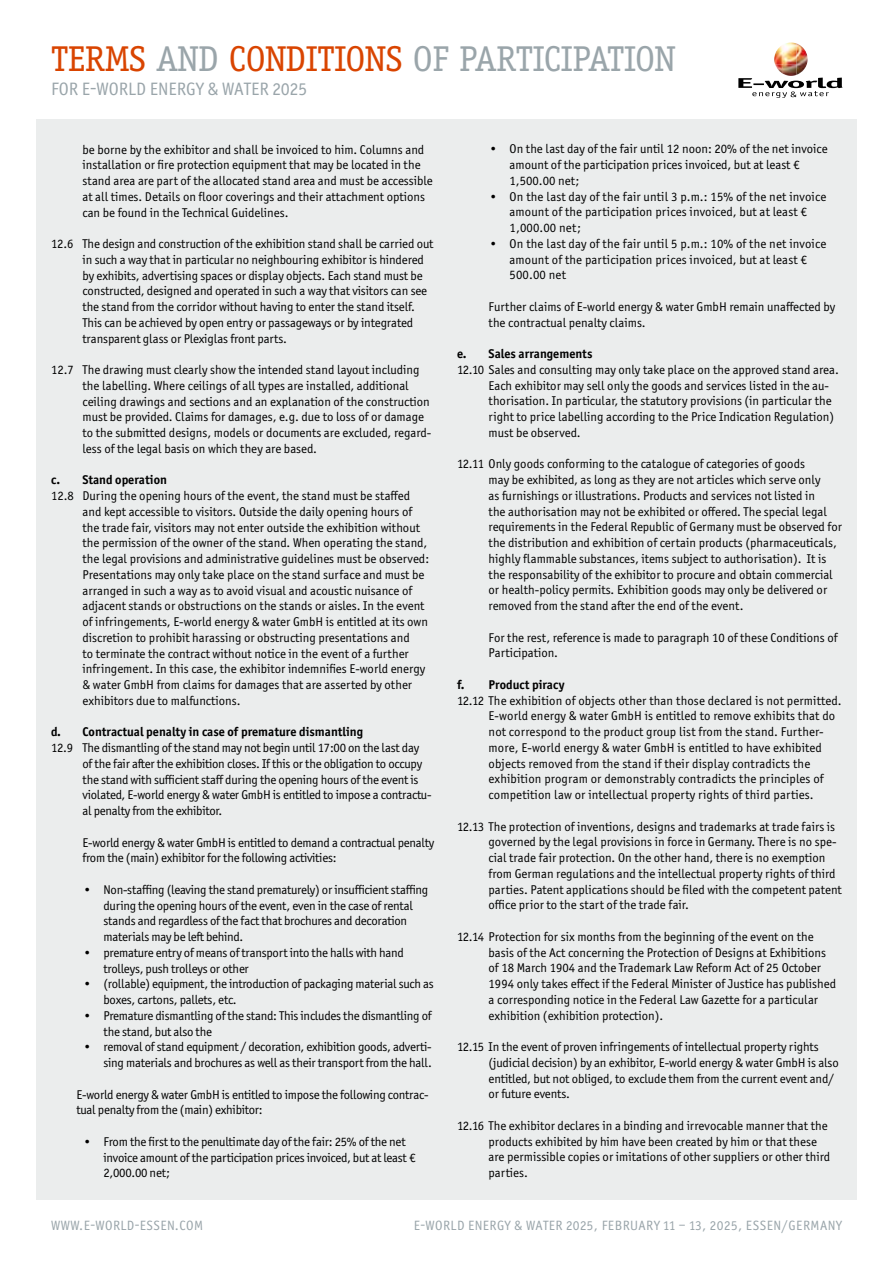
<style>
.page{position:relative;width:893px;height:1263px;background:#fff}
.page>*{position:absolute;margin:0;border:0;box-sizing:border-box;transform-origin:0 0}
.t1{font:36px "Officina Serif Std";letter-spacing:-.01em;color:#9aa5aa}
.t2{font:18px "Officina Sans ITC Pro";color:#9aa5aa}
.t3{font:13.5px "Officina Sans ITC Pro";letter-spacing:.03em;color:#9aa5aa}
.t4{font:12.75px/15.8px "Officina Sans ITC Pro";color:#000}
.t5{font:12.75px/15.8px "Officina Sans ITC Pro";letter-spacing:-.02em;color:#000}
.t6{font:700 12.75px "Officina Sans ITC Pro";color:#000}
.s1{color:#d94400}
</style>
<div class="page">
<div style="left:36px;top:119px;width:821px;height:1080px;background:#ebeded"></div>
<img style="left:774px;top:43px;width:22px;height:22px">
<svg style="left:738px;top:65px;width:104px;height:33px"></svg>
<h1 class="t1" style="left:51px;top:37px;width:626px"><span class="s1">TERMS</span> AND <span class="s1">CONDITIONS</span> OF PARTICIPATION</h1>
<h2 class="t2" style="left:51px;top:78px;width:258px">FOR E-WORLD ENERGY &amp; WATER 2025</h2>
<p class="t4" style="left:83px;top:141px;width:352px">be borne by the exhibitor and shall be invoiced to him. Columns and installation or fire protection equipment that may be located in the stand area are part of the allocated stand area and must be accessible at all times. Details on floor coverings and their attachment options can be found in the Technical Guidelines.</p>
<p class="t4" style="left:83px;top:236px;width:352px;text-indent:-32px">12.6 The design and construction of the exhibition stand shall be carried out in such a way that in particular no neighbouring exhibitor is hindered by exhibits, advertising spaces or display objects. Each stand must be constructed, designed and operated in such a way that visitors can see the stand from the corridor without having to enter the stand itself.<br>This can be achieved by open entry or passageways or by integrated transparent glass or Plexiglas front parts.</p>
<p class="t4" style="left:83px;top:362px;width:350px;text-indent:-32px">12.7 The drawing must clearly show the intended stand layout including the labelling. Where ceilings of all types are installed, additional ceiling drawings and sections and an explanation of the construction must be provided. Claims for damages, e.g. due to loss of or damage to the submitted designs, models or documents are excluded, regard&shy;less of the legal basis on which they are based.</p>
<p class="t6" style="left:51px;top:472px;width:117px">c. Stand operation</p>
<p class="t4" style="left:83px;top:488px;width:348px;text-indent:-32px">12.8 During the opening hours of the event, the stand must be staffed and kept accessible to visitors. Outside the daily opening hours of the trade fair, visitors may not enter outside the exhibition without the permission of the owner of the stand. When operating the stand, the legal provisions and administrative guidelines must be observed:<br>Presentations may only take place on the stand surface and must be arranged in such a way as to avoid visual and acoustic nuisance of adjacent stands or obstructions on the stands or aisles. In the event of infringements, E-world energy &amp; water GmbH is entitled at its own discretion to prohibit harassing or obstructing presentations and<br>to terminate the contract without notice in the event of a further infringement. In this case, the exhibitor indemnifies E-world energy &amp; water GmbH from claims for damages that are asserted by other exhibitors due to malfunctions.</p>
<p class="t6" style="left:51px;top:724px;width:314px">d. Contractual penalty in case of premature dismantling</p>
<p class="t5" style="left:83px;top:740px;width:351px;text-indent:-32px">12.9 The dismantling of the stand may not begin until 17:00 on the last day of the fair after the exhibition closes. If this or the obligation to occupy the stand with sufficient staff during the opening hours of the event is violated, E-world energy &amp; water GmbH is entitled to impose a contractu&shy;al penalty from the exhibitor.</p>
<p class="t5" style="left:83px;top:834px;width:353px">E-world energy &amp; water GmbH is entitled to demand a contractual penalty from the (main) exhibitor for the following activities:</p>
<p class="t5" style="left:104px;top:881px;width:326px;text-indent:-19px">• Non-staffing (leaving the stand prematurely) or insufficient staffing during the opening hours of the event, even in the case of rental stands and regardless of the fact that brochures and decoration materials may be left behind.</p>
<p class="t5" style="left:104px;top:944px;width:302px;text-indent:-19px">• premature entry of means of transport into the halls with hand trolleys, push trolleys or other</p>
<p class="t5" style="left:104px;top:976px;width:332px;text-indent:-19px">• (rollable) equipment, the introduction of packaging material such as boxes, cartons, pallets, etc.</p>
<p class="t5" style="left:104px;top:1007px;width:330px;text-indent:-19px">• Premature dismantling of the stand: This includes the dismantling of the stand, but also the</p>
<p class="t5" style="left:84px;top:1039px;width:349px;text-align:right">• removal of stand equipment / decoration, exhibition goods, adverti&shy;sing materials and brochures as well as their transport from the hall.</p>
<p class="t5" style="left:77px;top:1086px;width:354px">E-world energy &amp; water GmbH is entitled to impose the following contrac&shy;tual penalty from the (main) exhibitor:</p>
<p class="t5" style="left:104px;top:1133px;width:313px;text-indent:-19px">• From the first to the penultimate day of the fair: 25% of the net invoice amount of the participation prices invoiced, but at least €<br>2,000.00 net;</p>
<p class="t4" style="left:510px;top:141px;width:319px;text-indent:-19px">• On the last day of the fair until 12 noon: 20% of the net invoice amount of the participation prices invoiced, but at least €<br>1,500.00 net;</p>
<p class="t4" style="left:510px;top:188px;width:318px;text-indent:-19px">• On the last day of the fair until 3 p.m.: 15% of the net invoice amount of the participation prices invoiced, but at least €<br>1,000.00 net;</p>
<p class="t4" style="left:510px;top:236px;width:318px;text-indent:-19px">• On the last day of the fair until 5 p.m.: 10% of the net invoice amount of the participation prices invoiced, but at least €<br>500.00 net</p>
<p class="t4" style="left:489px;top:299px;width:348px">Further claims of E-world energy &amp; water GmbH remain unaffected by the contractual penalty claims.</p>
<p class="t6" style="left:457px;top:346px;width:137px">e. Sales arrangements</p>
<p class="t4" style="left:489px;top:362px;width:352px;text-indent:-32px">12.10 Sales and consulting may only take place on the approved stand area.<br>Each exhibitor may sell only the goods and services listed in the au&shy;thorisation. In particular, the statutory provisions (in particular the right to price labelling according to the Price Indication Regulation) must be observed.</p>
<p class="t4" style="left:489px;top:456px;width:355px;text-indent:-32px">12.11 Only goods conforming to the catalogue of categories of goods<br>may be exhibited, as long as they are not articles which serve only<br>as furnishings or illustrations. Products and services not listed in<br>the authorisation may not be exhibited or offered. The special legal requirements in the Federal Republic of Germany must be observed for the distribution and exhibition of certain products (pharmaceuticals, highly flammable substances, items subject to authorisation). It is the responsability of the exhibitor to procure and obtain commercial or health-policy permits. Exhibition goods may only be delivered or removed from the stand after the end of the event.</p>
<p class="t4" style="left:489px;top:629px;width:350px">For the rest, reference is made to paragraph 10 of these Conditions of<br>Participation.</p>
<p class="t6" style="left:457px;top:677px;width:109px">f. Product piracy</p>
<p class="t4" style="left:489px;top:692px;width:354px;text-indent:-32px">12.12 The exhibition of objects other than those declared is not permitted.<br>E-world energy &amp; water GmbH is entitled to remove exhibits that do not correspond to the product group list from the stand. Further&shy;more, E-world energy &amp; water GmbH is entitled to have exhibited objects removed from the stand if their display contradicts the exhibition program or demonstrably contradicts the principles of competition law or intellectual property rights of third parties.</p>
<p class="t4" style="left:489px;top:818px;width:355px;text-indent:-32px">12.13 The protection of inventions, designs and trademarks at trade fairs is governed by the legal provisions in force in Germany. There is no spe&shy;cial trade fair protection. On the other hand, there is no exemption from German regulations and the intellectual property rights of third parties. Patent applications should be filed with the competent patent office prior to the start of the trade fair.</p>
<p class="t4" style="left:489px;top:929px;width:349px;text-indent:-32px">12.14 Protection for six months from the beginning of the event on the basis of the Act concerning the Protection of Designs at Exhibitions of 18 March 1904 and the Trademark Law Reform Act of 25 October 1994 only takes effect if the Federal Minister of Justice has published a corresponding notice in the Federal Law Gazette for a particular exhibition (exhibition protection).</p>
<p class="t4" style="left:489px;top:1039px;width:352px;text-indent:-32px">12.15 In the event of proven infringements of intellectual property rights (judicial decision) by an exhibitor, E-world energy &amp; water GmbH is also entitled, but not obliged, to exclude them from the current event and/ or future events.</p>
<p class="t4" style="left:489px;top:1118px;width:343px;text-indent:-32px">12.16 The exhibitor declares in a binding and irrevocable manner that the products exhibited by him have been created by him or that these are permissible copies or imitations of other suppliers or other third parties.</p>
<p class="t3" style="left:51px;top:1218px;width:153px">WWW.E-WORLD-ESSEN.COM</p>
<p class="t3" style="left:414px;top:1218px;width:430px">E-WORLD ENERGY &amp; WATER 2025, FEBRUARY 11 – 13, 2025, ESSEN/GERMANY</p>
</div>
